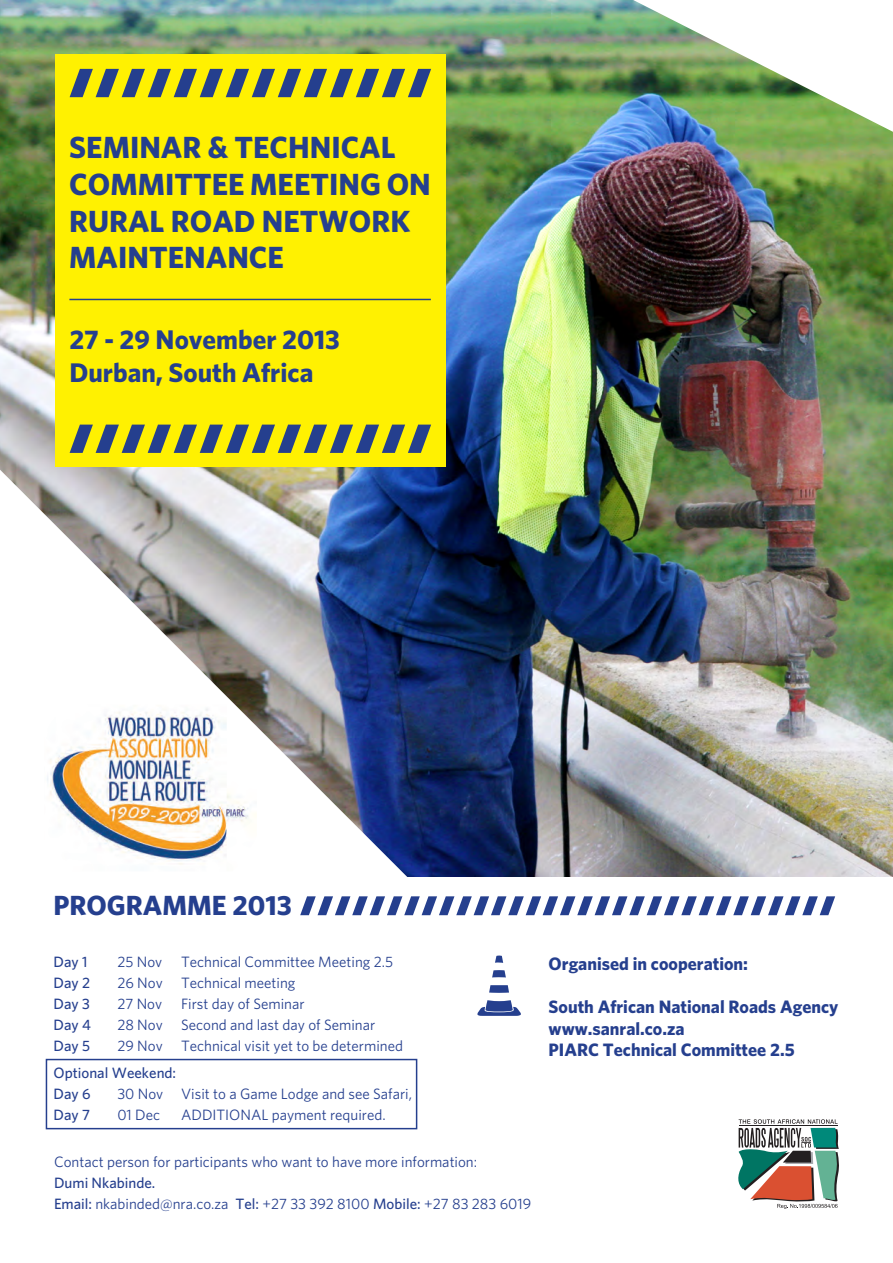
<style>
.page{position:relative;width:893px;height:1263px;background:#fff}
.page>*{position:absolute;margin:0;border:0;box-sizing:border-box;transform-origin:0 0}
.t1{font:700 30.6px/36.8px "Whitney";color:#253f8e}
.t2{font:700 27.75px "Whitney";color:#253f8e}
.t3{font:700 27px/32.4px "Whitney";color:#253f8e}
.t4{font:700 18px/21.6px "Whitney";color:#253f8e}
.t5{font:15px/21px "Whitney";color:#253f8e}
.t6{font:500 15px "Whitney";color:#253f8e}
.s1{font-weight:500}
</style>
<div class="page">
<img style="left:0;top:0;width:893px;height:876px">
<div style="left:55px;top:55px;width:391px;height:412px;background:#fff101"></div>
<hr style="left:69px;top:299px;width:362px;height:1px;background:#253f8e">
<svg style="left:70px;top:69px;width:361px;height:28px"></svg>
<svg style="left:300px;top:896px;width:535px;height:19px"></svg>
<svg style="left:70px;top:425px;width:361px;height:28px"></svg>
<div style="left:46px;top:1059px;width:371px;height:70px;border:2px solid #253f8e"></div>
<svg style="left:495px;top:955px;width:8px;height:8px"></svg>
<svg style="left:492px;top:970px;width:14px;height:7px"></svg>
<svg style="left:489px;top:985px;width:20px;height:8px"></svg>
<svg style="left:477px;top:1000px;width:44px;height:16px"></svg>
<svg style="left:738px;top:1119px;width:101px;height:90px"></svg>
<img style="left:0;top:470px;width:411px;height:407px">
<img style="left:633px;top:0;width:260px;height:132px">
<div style="left:32px;top:670px;width:235px;height:236px;background:#fff;border-radius:50%"></div>
<img style="left:44px;top:705px;width:213px;height:166px">
<p class="t1" style="left:69px;top:128px;width:363px">SEMINAR &amp; TECHNICAL<br>COMMITTEE MEETING ON<br>RURAL ROAD NETWORK<br>MAINTENANCE</p>
<p class="t3" style="left:69px;top:323px;width:272px">27 - 29 November 2013<br>Durban, South Africa</p>
<p class="t2" style="left:54px;top:889px;width:240px">PROGRAMME 2013</p>
<p class="t6" style="left:54px;top:952px;width:35px">Day 1</p>
<p class="t5" style="left:117px;top:950px;width:46px">25 Nov</p>
<p class="t5" style="left:181px;top:950px;width:213px">Technical Committee Meeting 2.5</p>
<p class="t6" style="left:54px;top:973px;width:38px">Day 2</p>
<p class="t5" style="left:117px;top:971px;width:180px">26 Nov Technical meeting</p>
<p class="t6" style="left:54px;top:994px;width:38px">Day 3</p>
<p class="t5" style="left:117px;top:992px;width:46px">27 Nov</p>
<p class="t5" style="left:181px;top:992px;width:125px">First day of Seminar</p>
<p class="t6" style="left:54px;top:1015px;width:39px">Day 4</p>
<p class="t5" style="left:117px;top:1013px;width:259px">28 Nov Second and last day of Seminar</p>
<p class="t6" style="left:54px;top:1036px;width:38px">Day 5</p>
<p class="t5" style="left:54px;top:1031px;width:351px;line-height:27px;text-indent:64px">29 Nov Technical visit yet to be determined<br><span class="s1">Optional Weekend:</span></p>
<p class="t6" style="left:54px;top:1084px;width:39px">Day 6</p>
<p class="t5" style="left:117px;top:1082px;width:296px">30 Nov Visit to a Game Lodge and see Safari,</p>
<p class="t6" style="left:54px;top:1105px;width:38px">Day 7</p>
<p class="t5" style="left:117px;top:1103px;width:44px">01 Dec</p>
<p class="t5" style="left:181px;top:1103px;width:206px">ADDITIONAL payment required.</p>
<p class="t5" style="left:54px;top:1151px;width:479px">Contact person for participants who want to have more information:<br><span class="s1">Dumi Nkabinde.<br>Email:</span> nkabinded@nra.co.za <span class="s1">Tel:</span> +27 33 392 8100 <span class="s1">Mobile:</span> +27 83 283 6019</p>
<p class="t4" style="left:549px;top:952px;width:201px">Organised in cooperation:</p>
<p class="t4" style="left:549px;top:995px;width:291px">South African National Roads Agency www.sanral.co.za</p>
<p class="t4" style="left:549px;top:1039px;width:247px">PIARC Technical Committee 2.5</p>
</div>
